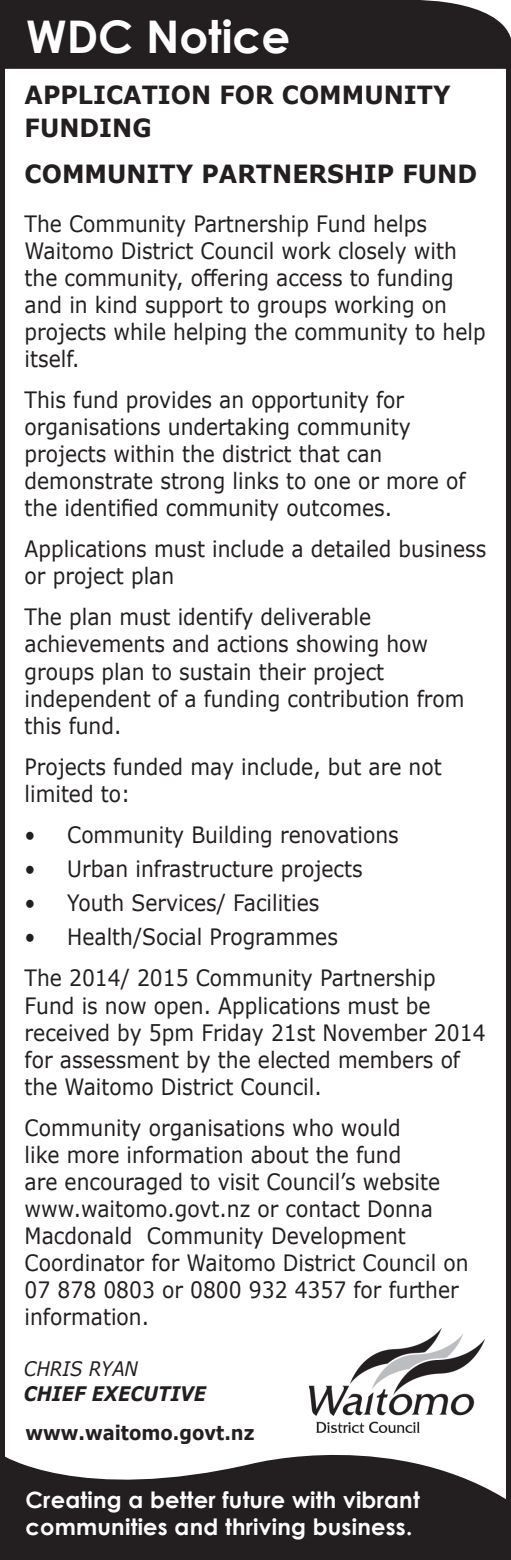
<style>
.page{position:relative;width:511px;height:1560px;background:#fff}
.page>*{position:absolute;margin:0;border:0;box-sizing:border-box;transform-origin:0 0}
.t1{font:700 45px "Century Gothic";color:#fff}
.t2{font:700 25px/32.5px "Verdana";color:#231f20;scale:.95 1}
.t3{font:22.5px/27px "Verdana";color:#231f20;scale:.9 1}
.t4{font:700 22.5px/27px "Century Gothic";letter-spacing:.01em;color:#fff}
.t5{font:700 20px "Verdana";color:#231f20;scale:.9 1}
.t6{font:italic 700 20px "Verdana";color:#231f20;scale:.9 1}
.t7{font:italic 20px "Verdana";color:#231f20;scale:.9 1}
</style>
<div class="page">
<div style="left:0;top:64px;width:510px;height:1495px;border:5px solid #231f20"></div>
<div style="left:0;top:0;width:510px;height:67px;background:#231f20"></div>
<img style="left:309px;top:1328px;width:175px;height:98px">
<svg style="left:0;top:1426px;width:510px;height:133px;fill:#231f20"></svg>
<h1 class="t1" style="left:26px;top:2px;width:265px">WDC Notice</h1>
<p class="t2" style="left:25px;top:78px;width:449px">APPLICATION FOR COMMUNITY<br>FUNDING</p>
<p class="t2" style="left:25px;top:157px;width:477px">COMMUNITY PARTNERSHIP FUND</p>
<p class="t3" style="left:25px;top:210px;width:513px">The Community Partnership Fund helps Waitomo District Council work closely with the community, offering access to funding and in kind support to groups working on projects while helping the community to help itself.</p>
<p class="t3" style="left:25px;top:386px;width:491px">This fund provides an opportunity for organisations undertaking community projects within the district that can demonstrate strong links to one or more of the identified community outcomes.</p>
<p class="t3" style="left:25px;top:535px;width:514px">Applications must include a detailed business or project plan</p>
<p class="t3" style="left:25px;top:603px;width:490px">The plan must identify deliverable achievements and actions showing how groups plan to sustain their project independent of a funding contribution from this fund.</p>
<p class="t3" style="left:25px;top:752px;width:464px">Projects funded may include, but are not limited to:</p>
<p class="t3" style="left:25px;top:821px;width:417px">• Community Building renovations</p>
<p class="t3" style="left:25px;top:855px;width:376px">• Urban infrastructure projects</p>
<p class="t3" style="left:25px;top:889px;width:329px">• Youth Services/ Facilities</p>
<p class="t3" style="left:25px;top:916px;width:458px;line-height:41.2px">• Health/Social Programmes<br>The 2014/ 2015 Community Partnership</p>
<p class="t3" style="left:25px;top:991px;width:513px">Fund is now open. Applications must be received by 5pm Friday 21st November 2014 for assessment by the elected members of the Waitomo District Council.</p>
<p class="t3" style="left:25px;top:1113px;width:494px">Community organisations who would<br>like more information about the fund<br>are encouraged to visit Council’s website www.waitomo.govt.nz or contact Donna Macdonald Community Development Coordinator for Waitomo District Council on 07 878 0803 or 0800 932 4357 for further information.</p>
<p class="t7" style="left:24px;top:1354px;width:128px">CHRIS RYAN</p>
<p class="t6" style="left:24px;top:1379px;width:204px">CHIEF EXECUTIVE</p>
<p class="t5" style="left:26px;top:1418px;width:255px">www.waitomo.govt.nz</p>
<p class="t4" style="left:25px;top:1484px;width:395px">Creating a better future with vibrant communities and thriving business.</p>
</div>
